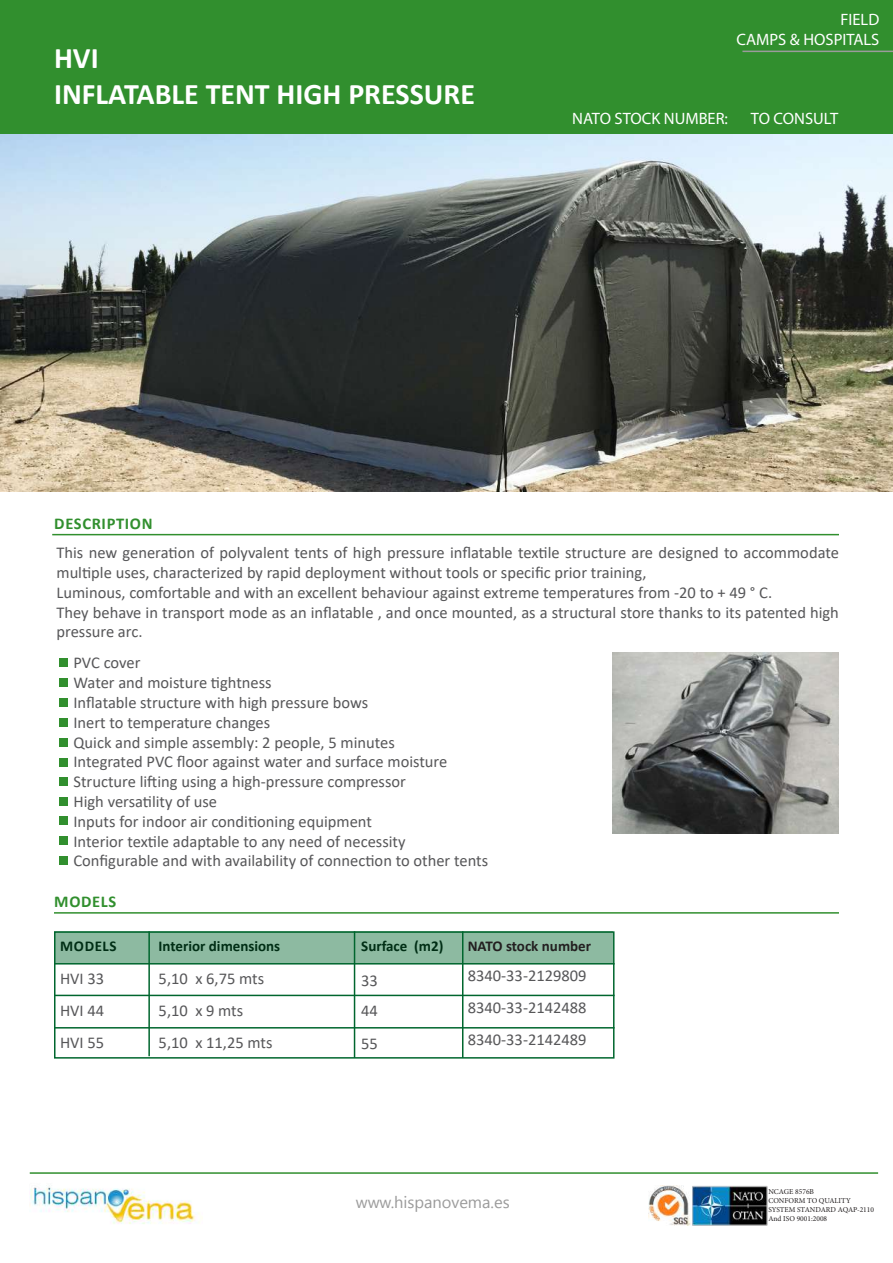
<style>
.page{position:relative;width:893px;height:1263px;background:#fff}
.page>*{position:absolute;margin:0;border:0;box-sizing:border-box;transform-origin:0 0}
.t1{font:700 30px/36px "Calibri";color:#fff}
.t2{font:16.5px/19.8px "Calibri";color:#575759}
.t3{font:16.5px/19.8px "Myriad Pro";color:#fff;text-align:right}
.t4{font:16.5px "Nirmala UI";color:#9b9b9b}
.t5{font:700 16.5px "Calibri";letter-spacing:.04em;color:#318f2e}
.t6{font:700 15px "Calibri";color:#000}
.t7{font:700 15px "Calibri";color:#231f20}
.t8{font:7.5px/9px "Minion Pro";color:#231f20}
</style>
<div class="page">
<div style="left:0;top:0;width:893px;height:135px;background:#318f2e"></div>
<hr style="left:742px;top:51px;width:151px;height:1px;background:#9b9b9b">
<hr style="left:30px;top:1172px;width:848px;height:2px;background:#318f2e">
<img style="left:30px;top:1187px;width:173px;height:37px">
<img style="left:649px;top:1185px;width:118px;height:40px">
<hr style="left:52px;top:534px;width:787px;height:1px;background:#318f2e">
<div style="left:60px;top:658px;width:8px;height:9px;background:#318f2e"></div>
<div style="left:60px;top:678px;width:8px;height:9px;background:#318f2e"></div>
<div style="left:60px;top:698px;width:8px;height:9px;background:#318f2e"></div>
<div style="left:60px;top:718px;width:8px;height:9px;background:#318f2e"></div>
<div style="left:60px;top:738px;width:8px;height:9px;background:#318f2e"></div>
<div style="left:60px;top:758px;width:8px;height:8px;background:#318f2e"></div>
<div style="left:60px;top:777px;width:8px;height:9px;background:#318f2e"></div>
<div style="left:60px;top:797px;width:8px;height:9px;background:#318f2e"></div>
<hr style="left:54px;top:912px;width:785px;height:2px;background:#318f2e">
<img style="left:0;top:135px;width:893px;height:356px">
<div style="left:60px;top:817px;width:8px;height:8px;background:#318f2e"></div>
<div style="left:60px;top:836px;width:8px;height:9px;background:#318f2e"></div>
<img style="left:613px;top:652px;width:226px;height:181px">
<div style="left:54px;top:931px;width:560px;height:127px;border:2px solid #00662e"></div>
<hr style="left:54px;top:963px;width:560px;height:1px;background:#00662e">
<hr style="left:54px;top:995px;width:560px;height:1px;background:#00662e">
<hr style="left:54px;top:1027px;width:560px;height:1px;background:#00662e">
<hr style="left:148px;top:931px;width:2px;height:125px;background:#00662e">
<hr style="left:354px;top:931px;width:1px;height:127px;background:#00662e">
<div style="left:54px;top:931px;width:559px;height:33px;background:#8dbaa1"></div>
<div style="left:60px;top:856px;width:8px;height:8px;background:#318f2e"></div>
<hr style="left:462px;top:931px;width:1px;height:127px;background:#00662e">
<h1 class="t1" style="left:54px;top:40px;width:422px">HVI<br>INFLATABLE TENT HIGH PRESSURE</h1>
<p class="t3" style="left:737px;top:9px;width:144px">FIELD<br>CAMPS &amp; HOSPITALS</p>
<p class="t3" style="left:572px;top:109px;width:157px">NATO STOCK NUMBER:</p>
<p class="t3" style="left:751px;top:109px;width:89px">TO CONSULT</p>
<p class="t5" style="left:54px;top:512px;width:100px">DESCRIPTION</p>
<p class="t2" style="left:56px;top:542px;width:784px">This new generation of polyvalent tents of high pressure inflatable textile structure are designed to accommodate multiple uses, characterized by rapid deployment without tools or specific prior training,<br>Luminous, comfortable and with an excellent behaviour against extreme temperatures from -20 to + 49 ° C.<br>They behave in transport mode as an inflatable , and once mounted, as a structural store thanks to its patented high pressure arc.</p>
<p class="t2" style="left:73px;top:653px;width:416px">PVC cover<br>Water and moisture tightness<br>Inflatable structure with high pressure bows<br>Inert to temperature changes<br>Quick and simple assembly: 2 people, 5 minutes<br>Integrated PVC floor against water and surface moisture Structure lifting using a high-pressure compressor<br>High versatility of use<br>Inputs for indoor air conditioning equipment<br>Interior textile adaptable to any need of necessity Configurable and with availability of connection to other tents</p>
<p class="t5" style="left:54px;top:890px;width:64px">MODELS</p>
<p class="t6" style="left:159px;top:935px;width:123px">Interior dimensions</p>
<p class="t6" style="left:361px;top:935px;width:84px">Surface (m2)</p>
<p class="t7" style="left:468px;top:935px;width:125px">NATO stock number</p>
<p class="t2" style="left:468px;top:959px;width:120px;line-height:31.8px;text-align:justify">8340-33-2129809<br>8340-33-2142488<br>8340-33-2142489</p>
<p class="t6" style="left:60px;top:936px;width:58px">MODELS</p>
<p class="t2" style="left:60px;top:968px;width:46px">HVI 33</p>
<p class="t2" style="left:159px;top:968px;width:107px">5,10 x 6,75 mts</p>
<p class="t2" style="left:60px;top:994px;width:46px;line-height:31.7px">HVI 44<br>HVI 55</p>
<p class="t2" style="left:361px;top:964px;width:18px;line-height:30.3px">33<br>44</p>
<p class="t2" style="left:361px;top:1033px;width:18px">55</p>
<p class="t2" style="left:159px;top:1000px;width:86px">5,10 x 9 mts</p>
<p class="t2" style="left:159px;top:1032px;width:115px">5,10 x 11,25 mts</p>
<p class="t4" style="left:356px;top:1189px;width:155px">www.hispanovema.es</p>
<p class="t8" style="left:768px;top:1187px;width:107px">NCAGE 8576B<br>CONFORM TO QUALITY<br>SYSTEM STANDARD AQAP-2110<br>And ISO 9001:2008</p>
</div>
